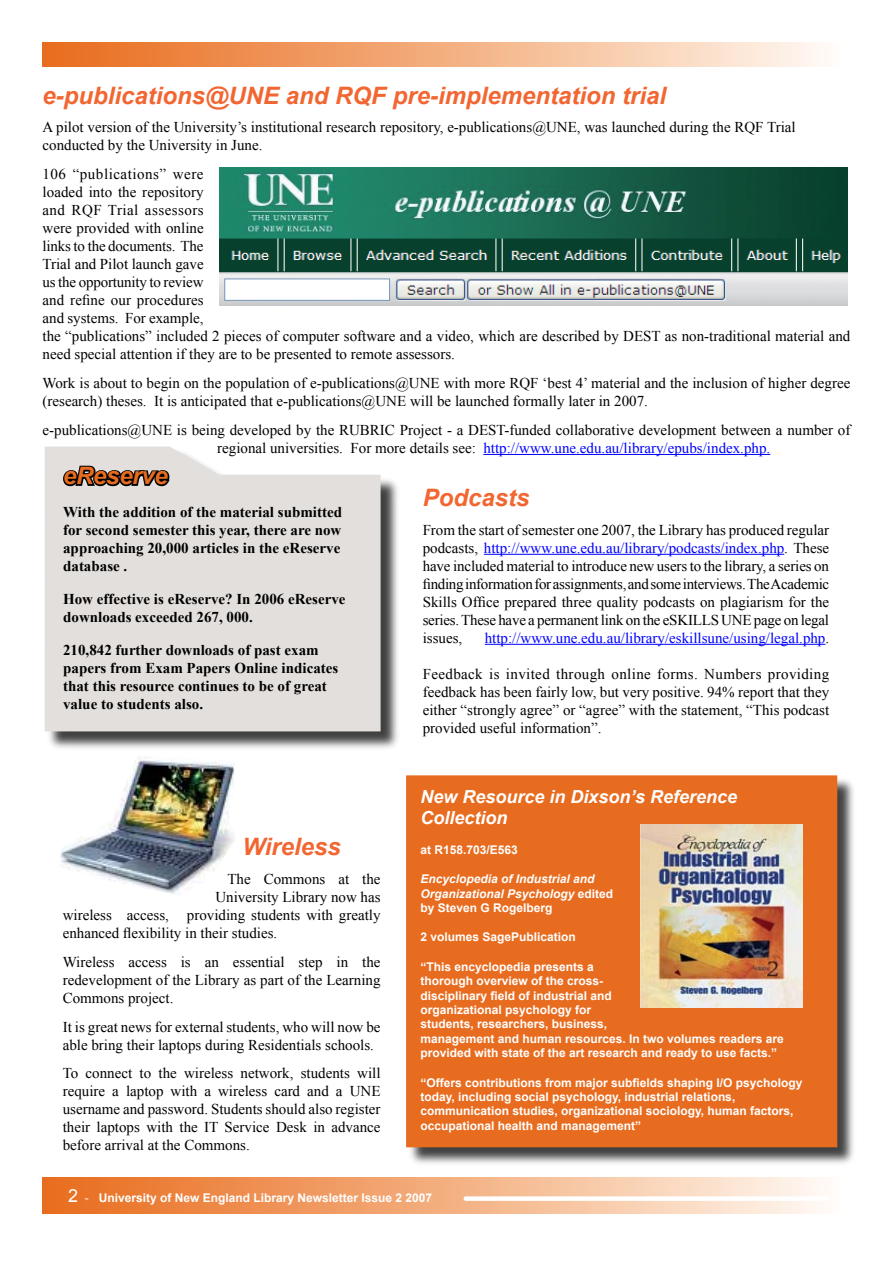
<style>
.page{position:relative;width:893px;height:1263px;background:#fff}
.page>*{position:absolute;margin:0;border:0;box-sizing:border-box;transform-origin:0 0}
.t1{font:italic 700 24px "Arial";color:#f26631}
.t2{font:italic 700 24px "Arial";letter-spacing:-.01em;color:#e86c1f}
.t3{font:italic 700 18px/21.6px "Arial";color:#fff}
.t4{font:15px/18px "Times New Roman";color:#000}
.t5{font:700 15px/18px "Times New Roman";color:#000}
.t6{font:15px "Times New Roman";color:#00f}
.t7{font:700 12px/14.4px "Arial";color:#fff}
.t8{font:italic 700 12px/14.4px "Arial";color:#fff}
.s1{color:#00f}
.s2{color:#000}
.s3{font-style:normal}
.s4{font-weight:400}
</style>
<div class="page">
<div style="left:43px;top:1178px;width:807px;height:35px;background:linear-gradient(to right,#e86917,#fffaf3)"></div>
<div style="left:466px;top:1196px;width:361px;height:5px;background:#fff"></div>
<div style="left:43px;top:43px;width:807px;height:24px;background:linear-gradient(to right,#e86917,#fffaf3)"></div>
<hr style="left:483px;top:454px;width:287px;height:1px;background:#00f">
<hr style="left:484px;top:554px;width:300px;height:1px;background:#00f">
<hr style="left:485px;top:644px;width:340px;height:1px;background:#00f">
<div style="left:45px;top:448px;width:356px;height:302px;background:#000;opacity:.75"></div>
<div style="left:45px;top:446px;width:336px;height:285px;background:#e3dfdc"></div>
<svg style="left:61px;top:463px;width:111px;height:26px;background:#6e6c6b"></svg>
<div style="left:408px;top:777px;width:449px;height:391px;background:#000;opacity:.75"></div>
<div style="left:407px;top:776px;width:429px;height:370px;background:#e86c1f"></div>
<div style="left:406px;top:775px;width:431px;height:372px;border:2px solid #e86c1f"></div>
<img style="left:61px;top:757px;width:174px;height:138px">
<img style="left:220px;top:167px;width:628px;height:139px">
<img style="left:641px;top:825px;width:161px;height:183px">
<svg style="left:69px;top:1189px;width:8px;height:13px"></svg>
<h1 class="t1" style="left:43px;top:80px;width:625px">e-publications@UNE and RQF pre-implementation trial</h1>
<p class="t4" style="left:43px;top:118px;width:755px">A pilot version of the University’s institutional research repository, e-publications@UNE, was launched during the RQF Trial conducted by the University in June.</p>
<p class="t4" style="left:43px;top:165px;width:809px">106 “publications” were<br>loaded into the repository<br>and RQF Trial assessors<br>were provided with online<br>links to the documents. The<br>Trial and Pilot launch gave<br>us the opportunity to review<br>and refine our procedures<br>and systems. For example,<br>the “publications” included 2 pieces of computer software and a video, which are described by DEST as non-traditional material and need special attention if they are to be presented to remote assessors.</p>
<p class="t4" style="left:43px;top:374px;width:809px">Work is about to begin on the population of e-publications@UNE with more RQF ‘best 4’ material and the inclusion of higher degree (research) theses. It is anticipated that e-publications@UNE will be launched formally later in 2007.</p>
<p class="t4" style="left:217px;top:421px;width:635px;text-indent:-175px">e-publications@UNE is being developed by the RUBRIC Project - a DEST-funded collaborative development between a number of regional universities. For more details see: <span class="s1">http://www.une.edu.au/library/epubs/index.php.</span></p>
<h1 class="t1" style="left:423px;top:482px;width:108px">Podcasts</h1>
<p class="t4" style="left:423px;top:520px;width:408px;text-align:justify">From the start of semester one 2007, the Library has produced regular podcasts, <span class="s1">http://www.une.edu.au/library/podcasts/index.php</span>. These have included material to introduce new users to the library, a series on finding information for assignments, and some interviews. The Academic Skills Office prepared three quality podcasts on plagiarism for the series. These have a permanent link on the eSKILLS UNE page on legal issues,</p>
<h1 class="t2" style="left:63px;top:460px;width:106px">eReserve</h1>
<p class="t5" style="left:63px;top:503px;width:280px;text-align:justify">With the addition of the material submitted for second semester this year, there are now approaching 20,000 articles in the eReserve database .</p>
<p class="t5" style="left:63px;top:590px;width:284px">How effective is eReserve? In 2006 eReserve downloads exceeded 267, 000.</p>
<p class="t5" style="left:63px;top:641px;width:277px">210,842 further downloads of past exam papers from Exam Papers Online indicates that this resource continues to be of great value to students also.</p>
<p class="t6" style="left:485px;top:627px;width:346px">http://www.une.edu.au/library/eskillsune/using/legal.php<span class="s2">.</span></p>
<p class="t4" style="left:423px;top:664px;width:408px;text-align:justify">Feedback is invited through online forms. Numbers providing feedback has been fairly low, but very positive. 94% report that they either “strongly agree” or “agree” with the statement, “This podcast provided useful information”.</p>
<h1 class="t1" style="left:242px;top:831px;width:100px">Wireless</h1>
<p class="t4" style="left:227px;top:870px;width:155px">The Commons at the</p>
<p class="t4" style="left:215px;top:888px;width:167px">University Library now has</p>
<p class="t4" style="left:63px;top:906px;width:319px">wireless access, providing students with greatly</p>
<p class="t4" style="left:63px;top:924px;width:216px">enhanced flexibility in their studies.</p>
<p class="t4" style="left:63px;top:952px;width:319px;text-align:justify">Wireless access is an essential step in the redevelopment of the Library as part of the Learning Commons project.</p>
<p class="t4" style="left:63px;top:1017px;width:319px">It is great news for external students, who will now be able bring their laptops during Residentials schools.</p>
<p class="t4" style="left:63px;top:1064px;width:319px;text-align:justify">To connect to the wireless network, students will require a laptop with a wireless card and a UNE username and password. Students should also register their laptops with the IT Service Desk in advance before arrival at the Commons.</p>
<p class="t3" style="left:420px;top:786px;width:318px">New Resource in Dixson’s Reference<br>Collection</p>
<p class="t7" style="left:420px;top:843px;width:99px">at R158.703/E563</p>
<p class="t8" style="left:420px;top:872px;width:194px">Encyclopedia of Industrial and<br>Organizational Psychology <span class="s3">edited by Steven G Rogelberg</span></p>
<p class="t7" style="left:420px;top:930px;width:157px">2 volumes SagePublication</p>
<p class="t7" style="left:420px;top:960px;width:365px">“This encyclopedia presents a<br>thorough overview of the cross-<br>disciplinary field of industrial and<br>organizational psychology for<br>students, researchers, business,<br>management and human resources. In two volumes readers are provided with state of the art research and ready to use facts.”</p>
<p class="t7" style="left:420px;top:1075px;width:384px">“Offers contributions from major subfields shaping I/O psychology today, including social psychology, industrial relations, communication studies, organizational sociology, human factors, occupational health and management”</p>
<p class="t7" style="left:85px;top:1191px;width:349px"><span class="s4">-</span> University of New England Library Newsletter Issue 2 2007</p>
</div>
